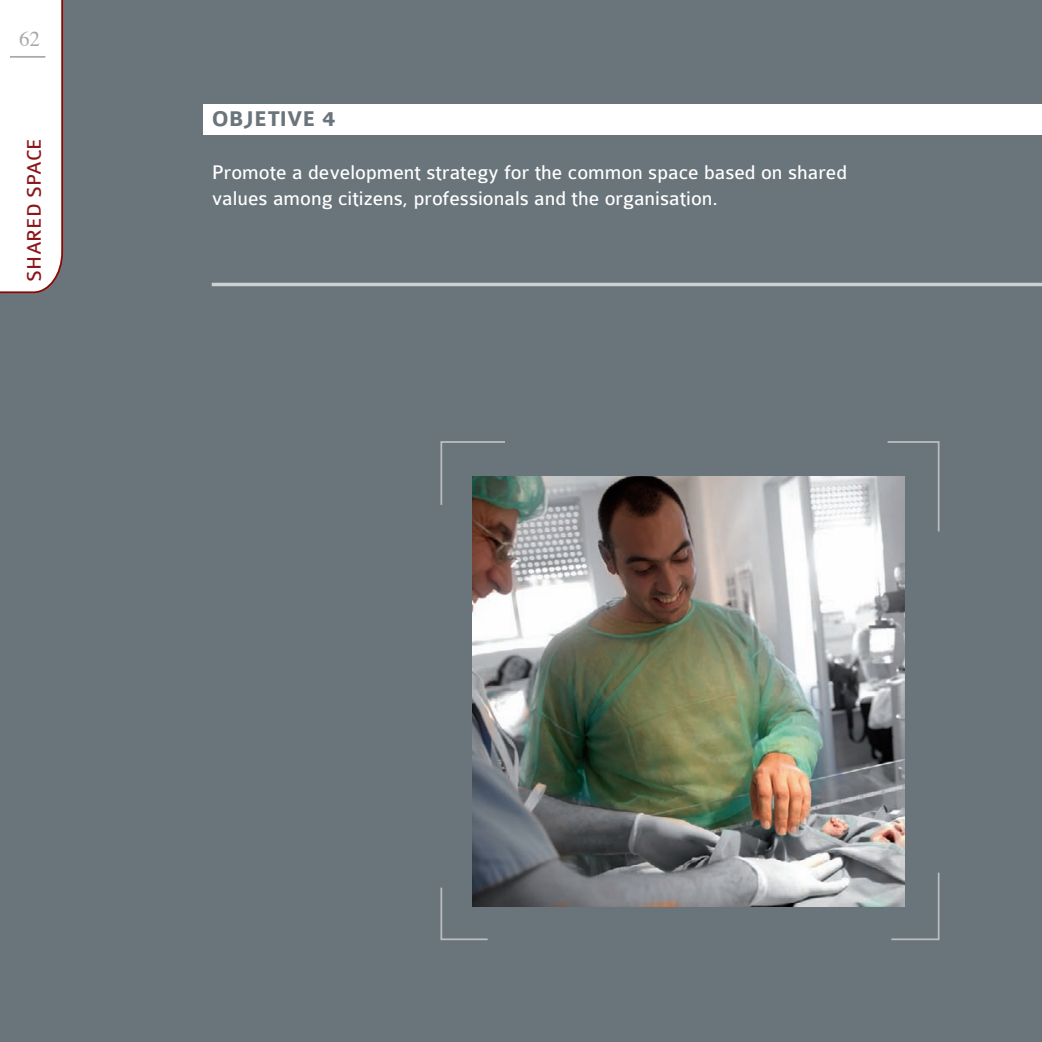
<style>
.page{position:relative;width:1042px;height:1042px;background:#6a747b}
.page>*{position:absolute;margin:0;border:0;box-sizing:border-box;transform-origin:0 0}
.contenidos_en_blanco{font:700 22.75px "Colaborate";color:#6a747b}
.contenidos_en_blanco-2{font:21px/26.2px "Colaborate";color:#fff}
.t1{font:21px "Colaborate";color:#8b1619}
.t2{font:21px "Times";color:#a8a9ad}
</style>
<div class="page">
<img style="left:472px;top:476px;width:432px;height:430px">
<div style="left:203px;top:105px;width:839px;height:30px;background:#fff"></div>
<hr style="left:212px;top:283px;width:830px;height:3px;background:#ccd2d1">
<svg style="left:440px;top:441px;width:67px;height:66px"></svg>
<svg style="left:886px;top:441px;width:54px;height:92px"></svg>
<svg style="left:889px;top:871px;width:51px;height:70px"></svg>
<svg style="left:440px;top:886px;width:49px;height:55px"></svg>
<div style="left:0;top:0;width:63px;height:294px;background:#fff"></div>
<hr style="left:10px;top:56px;width:35px;height:2px;background:#a8a9ad">
<p class="t2" style="left:19px;top:19px;width:22px">62</p>
<p class="t1" style="left:23px;top:282px;width:145px;rotate:-90deg">SHARED SPACE</p>
<p class="contenidos_en_blanco" style="left:212px;top:107px;width:125px">OBJETIVE 4</p>
<p class="contenidos_en_blanco-2" style="left:212px;top:159px;width:637px">Promote a development strategy for the common space based on shared values among citizens, professionals and the organisation.</p>
</div>
